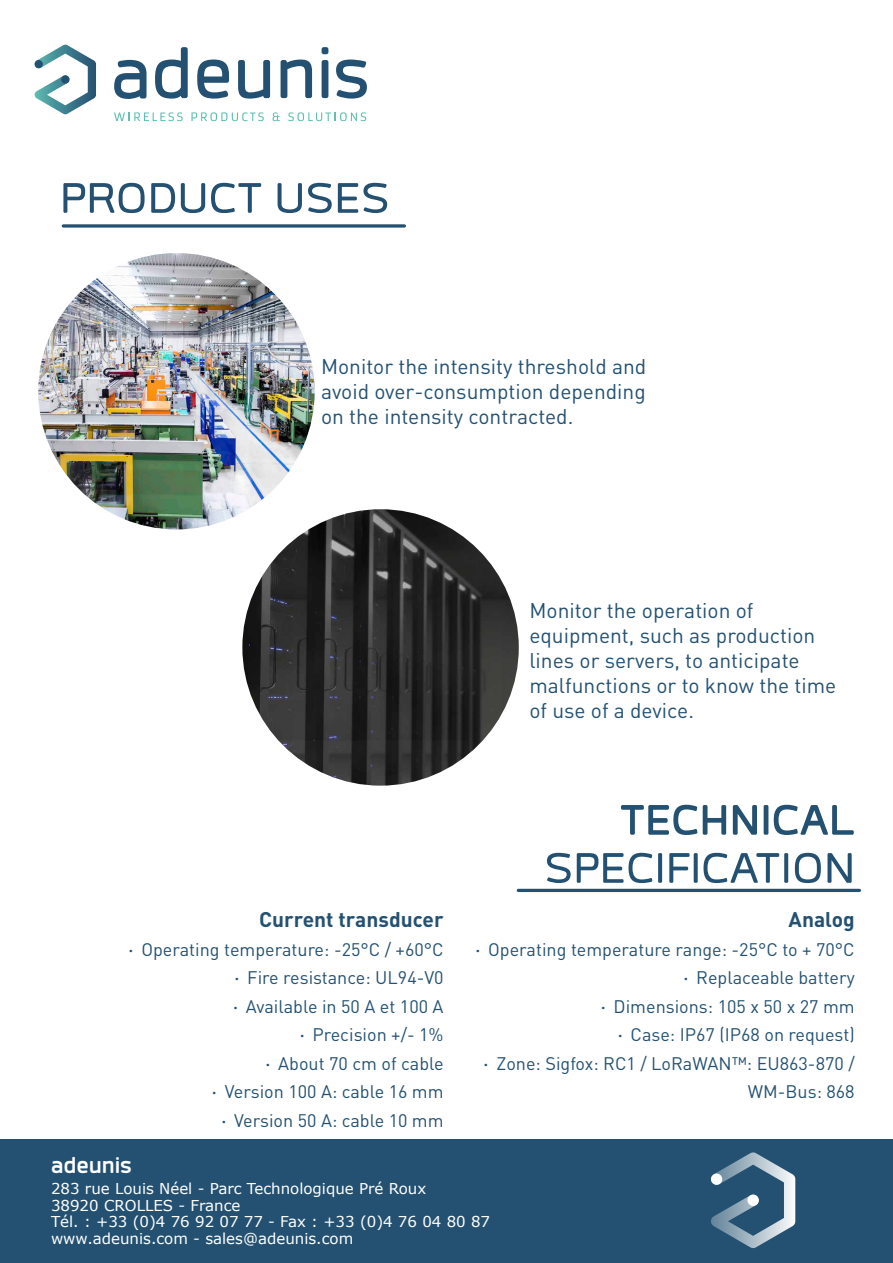
<style>
.page{position:relative;width:893px;height:1263px;background:#fff}
.page>*{position:absolute;margin:0;border:0;box-sizing:border-box;transform-origin:0 0}
.t1{font:500 55.5px "Labrador B";letter-spacing:.02em;color:#245171}
.t2{font:700 55.5px "Labrador B";letter-spacing:.02em;color:#245171}
.t3{font:700 30px "Labrador B";color:#fff}
.t4{font:21px/25.2px "DIN Pro";color:#245171;text-align:justify}
.Points_forts{font:700 21px "DIN Pro";color:#245171}
.t5{font:18px/28.5px "DIN Pro";color:#245171;text-align:right}
.t6{font:15px/16.5px "Verdana";color:#fff}
.s1{font-weight:500}
</style>
<div class="page">
<div style="left:0;top:1140px;width:893px;height:123px;background:#245171"></div>
<svg style="left:34px;top:45px;width:62px;height:69px"></svg>
<div style="left:35px;top:60px;width:8px;height:8px;background:#245171;border-radius:50%"></div>
<div style="left:61px;top:75px;width:8px;height:9px;background:#245171;border-radius:50%"></div>
<svg style="left:114px;top:112px;width:69px;height:9px"></svg>
<svg style="left:191px;top:112px;width:73px;height:9px"></svg>
<svg style="left:273px;top:112px;width:7px;height:9px"></svg>
<svg style="left:288px;top:112px;width:78px;height:9px"></svg>
<svg style="left:114px;top:60px;width:32px;height:39px"></svg>
<svg style="left:155px;top:47px;width:33px;height:52px"></svg>
<svg style="left:197px;top:60px;width:32px;height:39px"></svg>
<svg style="left:238px;top:60px;width:32px;height:39px"></svg>
<svg style="left:281px;top:60px;width:31px;height:38px"></svg>
<div style="left:322px;top:47px;width:6px;height:7px;background:#245171;border-radius:2px"></div>
<div style="left:322px;top:60px;width:6px;height:38px;background:#245171;border-radius:2px"></div>
<svg style="left:336px;top:60px;width:31px;height:39px"></svg>
<svg style="left:711px;top:1152px;width:84px;height:96px"></svg>
<div style="left:711px;top:1173px;width:11px;height:12px;background:#fff;border-radius:50%"></div>
<div style="left:747px;top:1194px;width:12px;height:12px;background:#fff;border-radius:50%"></div>
<img style="left:38px;top:253px;width:277px;height:276px;border-radius:138px">
<svg style="left:63px;top:224px;width:341px;height:4px"></svg>
<img style="left:242px;top:509px;width:277px;height:277px;border-radius:138px">
<hr style="left:518px;top:889px;width:341px;height:3px;background:#245171">
<p class="t1" style="left:60px;top:170px;width:330px">PRODUCT USES</p>
<p class="t4" style="left:321px;top:353px;width:327px">Monitor the intensity threshold and avoid over-consumption depending on the intensity contracted.</p>
<p class="t4" style="left:529px;top:597px;width:308px;text-align:left">Monitor the operation of equipment, such as production lines or servers, to anticipate malfunctions or to know the time of use of a device.</p>
<p class="Points_forts" style="left:259px;top:905px;width:186px">Current transducer</p>
<p class="t5" style="left:129px;top:934px;width:317px"><span class="s1">·</span> Operating temperature: -25°C / +60°C</p>
<p class="t5" style="left:234px;top:963px;width:211px"><span class="s1">·</span> Fire resistance: UL94-V0</p>
<p class="t5" style="left:233px;top:991px;width:212px"><span class="s1">·</span> Available in 50 A et 100 A</p>
<p class="t5" style="left:300px;top:1020px;width:145px"><span class="s1">·</span> Precision +/- 1%</p>
<p class="t5" style="left:266px;top:1048px;width:180px"><span class="s1">·</span> About 70 cm of cable</p>
<p class="t5" style="left:212px;top:1077px;width:233px"><span class="s1">·</span> Version 100 A: cable 16 mm</p>
<p class="t5" style="left:221px;top:1105px;width:224px"><span class="s1">·</span> Version 50 A: cable 10 mm</p>
<p class="t2" style="left:620px;top:792px;width:236px">TECHNICAL</p>
<p class="t1" style="left:545px;top:840px;width:311px">SPECIFICATION</p>
<p class="Points_forts" style="left:789px;top:905px;width:68px">Analog</p>
<p class="t5" style="left:475px;top:934px;width:381px"><span class="s1">·</span> Operating temperature range: -25°C to + 70°C</p>
<p class="t5" style="left:683px;top:963px;width:173px"><span class="s1">·</span> Replaceable battery</p>
<p class="t5" style="left:601px;top:991px;width:255px"><span class="s1">·</span> Dimensions: 105 x 50 x 27 mm</p>
<p class="t5" style="left:618px;top:1020px;width:238px"><span class="s1">·</span> Case: IP67 (IP68 on request)</p>
<p class="t5" style="left:484px;top:1048px;width:373px"><span class="s1">·</span> Zone: Sigfox: RC1 / LoRaWAN™: EU863-870 /<br>WM-Bus: 868</p>
<h2 class="t3" style="left:51px;top:1149px;width:82px">adeunis</h2>
<p class="t6" style="left:51px;top:1180px;width:441px">283 rue Louis Néel - Parc Technologique Pré Roux<br>38920 CROLLES - France<br>Tél. : +33 (0)4 76 92 07 77 - Fax : +33 (0)4 76 04 80 87 www.adeunis.com - sales@adeunis.com</p>
</div>
